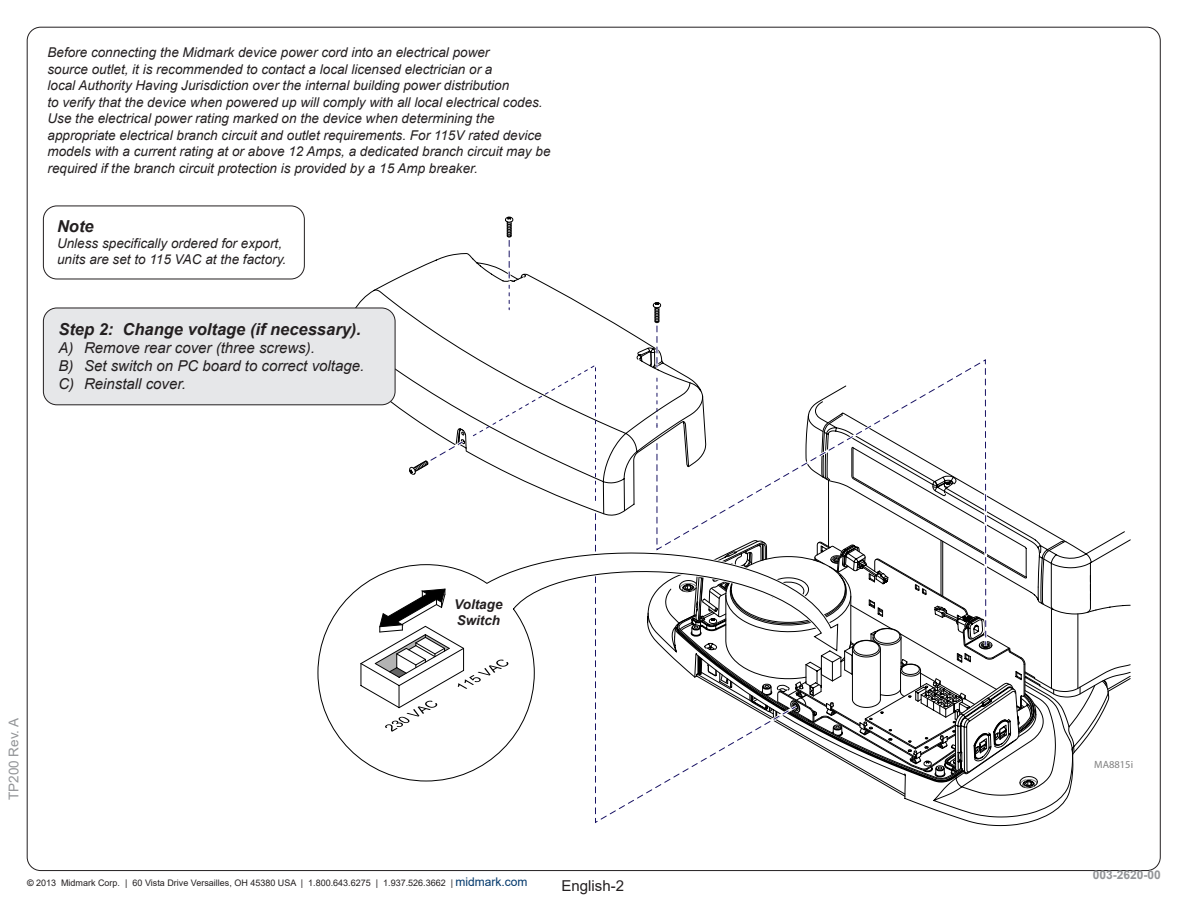
<style>
.page{position:relative;width:1188px;height:918px;background:#fff}
.page>*{position:absolute;margin:0;border:0;box-sizing:border-box;transform-origin:0 0}
.Step_Bubble__top_lin{font:italic 700 16.5px "Arial";color:#231f20}
.Note{font:italic 700 16.5px "Arial";color:#231f20}
.Step_Bubble__A__B__e{font:italic 15px "Arial";color:#231f20}
.t1{font:15px "Arial";color:#231f20}
.Parts_List{font:italic 13.5px/16.5px "Arial";color:#231f20}
.Caution_-_Equp_Alert{font:italic 13.5px/16.2px "Arial";color:#231f20}
.Art_Callouts{font:italic 700 13.5px/16.2px "Arial";color:#231f20}
.t2{font:13.5px "Arial";color:#939598}
.Install_Sheet_Part_N{font:700 12px "Arial";color:#939598}
.t3{font:10.5px "Courier";color:#808080}
.t4{font:9px "Arial";color:#231f20}
.s1{font-weight:700}
.s2{font-size:12px;color:#00376b}
</style>
<div class="page">
<svg style="left:360px;top:217px;width:771px;height:610px"></svg>
<div style="left:43px;top:308px;width:352px;height:97px;background:#e6e7e9;border-radius:14px"></div>
<div style="left:43px;top:308px;width:352px;height:97px;border:1px solid #231f20;border-radius:14px"></div>
<div style="left:43px;top:206px;width:262px;height:73px;border:1px solid #231f20;border-radius:14px"></div>
<div style="left:451px;top:595px;width:54px;height:34px;background:#fff"></div>
<p class="Parts_List" style="left:48px;top:45px;width:504px">Before connecting the Midmark device power cord into an electrical power<br>source outlet, it is recommended to contact a local licensed electrician or a<br>local Authority Having Jurisdiction over the internal building power distribution<br>to verify that the device when powered up will comply with all local electrical codes.<br>Use the electrical power rating marked on the device when determining the appropriate electrical branch circuit and outlet requirements. For 115V rated device models with a current rating at or above 12 Amps, a dedicated branch circuit may be required if the branch circuit protection is provided by a 15 Amp breaker.</p>
<p class="Note" style="left:57px;top:215px;width:38px">Note</p>
<p class="Caution_-_Equp_Alert" style="left:57px;top:235px;width:231px">Unless specifically ordered for export, units are set to 115 VAC at the factory.</p>
<p class="Step_Bubble__top_lin" style="left:58px;top:318px;width:304px">Step 2: Change voltage (if necessary).</p>
<p class="Step_Bubble__A__B__e" style="left:58px;top:338px;width:258px">A) Remove rear cover (three screws).</p>
<p class="Step_Bubble__A__B__e" style="left:58px;top:356px;width:307px">B) Set switch on PC board to correct voltage.</p>
<p class="Step_Bubble__A__B__e" style="left:58px;top:374px;width:129px">C) Reinstall cover.</p>
<p class="Art_Callouts" style="left:454px;top:596px;width:50px">Voltage<br>Switch</p>
<p class="t2" style="left:4px;top:800px;width:84px;rotate:-90deg">TP200 Rev. A</p>
<p class="t4" style="left:27px;top:877px;width:502px"><span class="s1">©</span> 2013 Midmark Corp. | 60 Vista Drive Versailles, OH 45380 USA | 1.800.643.6275 | 1.937.526.3662 | <span class="s2">midmark.com</span></p>
<p class="t1" style="left:562px;top:875px;width:64px">English-2</p>
<p class="t3" style="left:1094px;top:758px;width:40px">MA8815i</p>
<p class="Install_Sheet_Part_N" style="left:1093px;top:867px;width:70px">003-2620-00</p>
</div>
